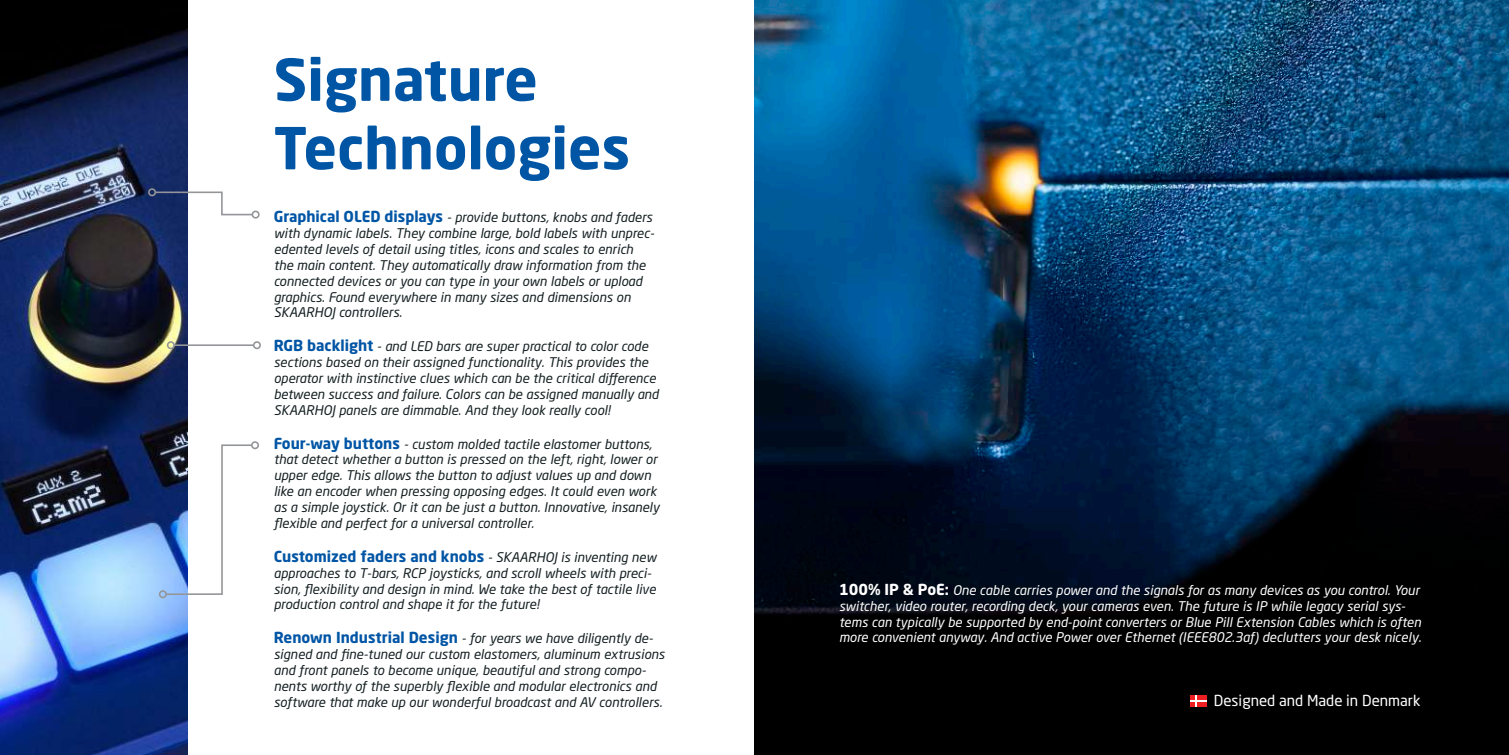
<style>
.page{position:relative;width:1509px;height:755px;background:#fff}
.page>*{position:absolute;margin:0;border:0;box-sizing:border-box;transform-origin:0 0}
.t1{font:700 57px/68.4px "Neo Sans Pro";color:#0155a5}
.t2{font:700 15px "Neo Sans Std";color:#0155a5}
.t3{font:15px "Neo Sans Pro";color:#fff}
.t4{font:italic 13.2px/15.8px "Neo Sans Pro";color:#141f22}
.t5{font:italic 13.2px/15.8px "Neo Sans Pro";color:#fff}
.s1{font-family:"Neo Sans Std";font-weight:700;font-style:normal;font-size:15px;color:#0155a5}
.s2{font-family:"Neo Sans Pro";font-weight:400;font-style:italic;font-size:13.2px;color:#141f22}
.s3{font-family:"Neo Sans Std";font-weight:700;font-style:normal;font-size:15px}
</style>
<div class="page">
<img style="left:754px;top:0;width:754px;height:754px">
<img style="left:0;top:0;width:187px;height:754px">
<svg style="left:154px;top:190px;width:97px;height:26px"></svg>
<div style="left:251px;top:210px;width:8px;height:8px;border:2px solid #939598;border-radius:50%"></div>
<div style="left:148px;top:188px;width:8px;height:8px;border:2px solid #939598;border-radius:50%"></div>
<hr style="left:174px;top:344px;width:80px;height:2px;background:#939598">
<div style="left:253px;top:341px;width:8px;height:8px;border:2px solid #939598;border-radius:50%"></div>
<div style="left:167px;top:341px;width:8px;height:8px;border:2px solid #939598;border-radius:50%"></div>
<svg style="left:164px;top:443px;width:89px;height:152px"></svg>
<div style="left:251px;top:441px;width:8px;height:8px;border:2px solid #939598;border-radius:50%"></div>
<div style="left:159px;top:589px;width:8px;height:8px;border:2px solid #939598;border-radius:50%"></div>
<svg style="left:1194px;top:694px;width:12px;height:12px"></svg>
<svg style="left:1189px;top:694px;width:5px;height:12px"></svg>
<div style="left:1196px;top:694px;width:10px;height:5px;background:#ee1e23"></div>
<div style="left:1196px;top:701px;width:10px;height:5px;background:#ee1e23"></div>
<h1 class="t1" style="left:274px;top:44px;width:358px">Signature<br>Technologies</h1>
<p class="t4" style="left:274px;top:209px;width:382px"><span class="s1">Graphical OLED displays</span> - provide buttons, knobs and faders with dynamic labels. They combine large, bold labels with unprec&shy;edented levels of detail using titles, icons and scales to enrich the main content. They automatically draw information from the connected devices or you can type in your own labels or upload graphics. Found everywhere in many sizes and dimensions on SKAARHOJ controllers.</p>
<p class="t4" style="left:274px;top:338px;width:386px"><span class="s1">RGB backlight</span> - and LED bars are super practical to color code sections based on their assigned functionality. This provides the operator with instinctive clues which can be the critical difference between success and failure. Colors can be assigned manually and SKAARHOJ panels are dimmable. And they look really cool!</p>
<p class="t4" style="left:274px;top:435px;width:387px"><span class="s1">Four-way buttons</span> - custom molded tactile elastomer buttons, that detect whether a button is pressed on the left, right, lower or upper edge. This allows the button to adjust values up and down like an encoder when pressing opposing edges. It could even work as a simple joystick. Or it can be just a button. Innovative, insanely flexible and perfect for a universal controller.</p>
<p class="t2" style="left:274px;top:546px;width:384px">Customized faders and knobs <span class="s2">- SKAARHOJ is inventing new</span></p>
<p class="t4" style="left:274px;top:564px;width:383px">approaches to T-bars, RCP joysticks, and scroll wheels with preci&shy;sion, flexibility and design in mind. We take the best of tactile live production control and shape it for the future!</p>
<p class="t4" style="left:274px;top:629px;width:392px"><span class="s1">Renown Industrial Design</span> - for years we have diligently de&shy;signed and fine-tuned our custom elastomers, aluminum extrusions and front panels to become unique, beautiful and strong compo&shy;nents worthy of the superbly flexible and modular electronics and software that make up our wonderful broadcast and AV controllers.</p>
<p class="t5" style="left:838px;top:581px;width:583px"><span class="s3">100% IP &amp; PoE:</span> One cable carries power and the signals for as many devices as you control. Your switcher, video router, recording deck, your cameras even. The future is IP while legacy serial sys&shy;tems can typically be supported by end-point converters or Blue Pill Extension Cables which is often more convenient anyway. And active Power over Ethernet (IEEE802.3af) declutters your desk nicely.</p>
<p class="t3" style="left:1213px;top:690px;width:208px">Designed and Made in Denmark</p>
</div>
